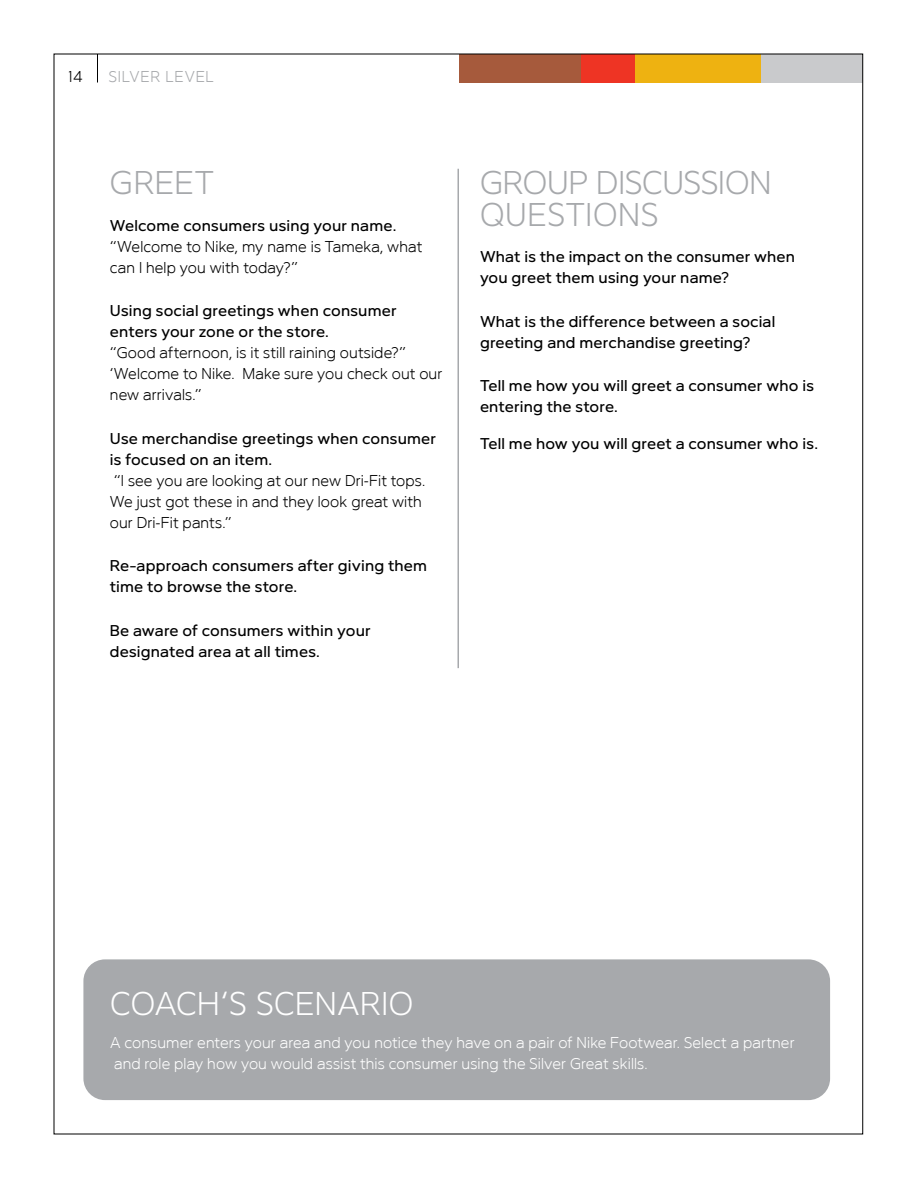
<style>
.page{position:relative;width:918px;height:1188px;background:#fff}
.page>*{position:absolute;margin:0;border:0;box-sizing:border-box;transform-origin:0 0}
.t1{font:300 31.5px/31.5px "Victory Neue";letter-spacing:.005em;color:#a7a9ac}
.t2{font:300 31.5px "Victory Neue";letter-spacing:.005em;color:#fff}
.t3{font:15px/21px "Victory Neue";letter-spacing:.01em;color:#000}
.t4{font:300 15px/21px "Victory Neue";letter-spacing:.01em;color:#000}
.t5{font:300 15px/21px "Victory Neue";letter-spacing:.01em;color:#fff}
.t6{font:300 15px "Victory Neue";letter-spacing:.055em;color:#a7a9ac}
</style>
<div class="page">
<div style="left:459px;top:54px;width:122px;height:28px;background:#a65a3c"></div>
<div style="left:581px;top:54px;width:56px;height:28px;background:#ee3424"></div>
<div style="left:635px;top:54px;width:129px;height:28px;background:#eeb211"></div>
<div style="left:761px;top:54px;width:102px;height:28px;background:#c9cacc"></div>
<svg style="left:97px;top:56px;width:1px;height:26px"></svg>
<hr style="left:458px;top:169px;width:1px;height:499px;background:#a7a9ac">
<div style="left:83px;top:959px;width:747px;height:141px;background:#a7a9ac;border-radius:22px"></div>
<p class="t4" style="left:69px;top:66px;width:15px">14</p>
<p class="t6" style="left:109px;top:68px;width:106px">SILVER LEVEL</p>
<h1 class="t1" style="left:110px;top:168px;width:106px">GREET</h1>
<p class="t3" style="left:110px;top:215px;width:288px">Welcome consumers using your name.</p>
<p class="t4" style="left:110px;top:236px;width:314px">“Welcome to Nike, my name is Tameka, what can I help you with today?”</p>
<p class="t3" style="left:110px;top:300px;width:288px">Using social greetings when consumer enters your zone or the store.</p>
<p class="t4" style="left:110px;top:342px;width:334px">“Good afternoon, is it still raining outside?” ‘Welcome to Nike. Make sure you check out our new arrivals.”</p>
<p class="t3" style="left:110px;top:428px;width:328px">Use merchandise greetings when consumer is focused on an item.</p>
<p class="t4" style="left:110px;top:470px;width:317px">“I see you are looking at our new Dri-Fit tops.<br>We just got these in and they look great with our Dri-Fit pants.”</p>
<p class="t3" style="left:110px;top:555px;width:319px">Re-approach consumers after giving them time to browse the store.</p>
<p class="t3" style="left:110px;top:620px;width:262px">Be aware of consumers within your designated area at all times.</p>
<h1 class="t1" style="left:480px;top:168px;width:293px">GROUP DISCUSSION<br>QUESTIONS</h1>
<p class="t3" style="left:480px;top:246px;width:317px">What is the impact on the consumer when you greet them using your name?</p>
<p class="t3" style="left:480px;top:311px;width:297px">What is the difference between a social greeting and merchandise greeting?</p>
<p class="t3" style="left:480px;top:375px;width:336px">Tell me how you will greet a consumer who is entering the store.</p>
<p class="t3" style="left:480px;top:433px;width:340px">Tell me how you will greet a consumer who is.</p>
<h1 class="t2" style="left:110px;top:985px;width:305px">COACH’S SCENARIO</h1>
<p class="t5" style="left:110px;top:1032px;width:686px">A consumer enters your area and you notice they have on a pair of Nike Footwear. Select a partner and role play how you would assist this consumer using the Silver Great skills.</p>
</div>
